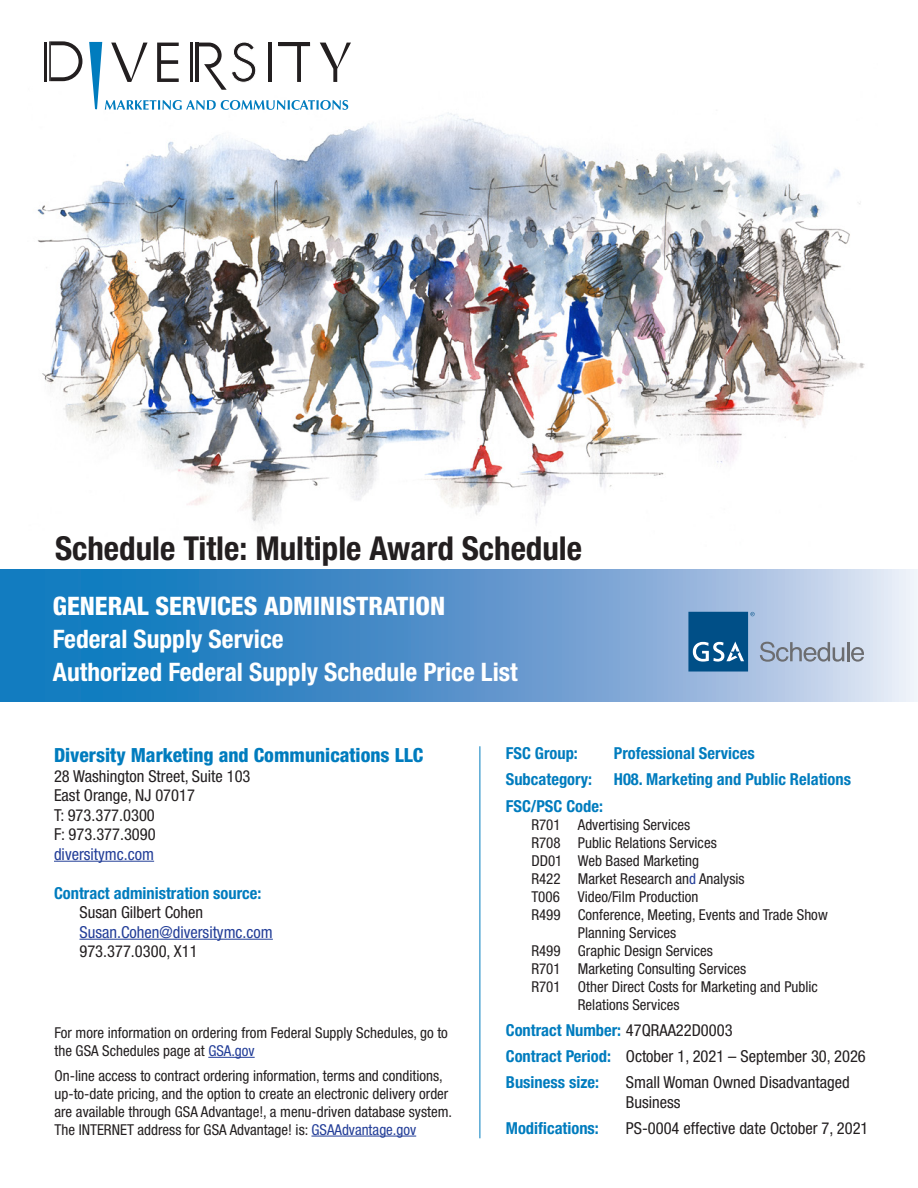
<style>
.page{position:relative;width:918px;height:1188px;background:#fff}
.page>*{position:absolute;margin:0;border:0;box-sizing:border-box;transform-origin:0 0}
.t1{font:700 condensed 33px "Helvetica Neue";color:#231f20}
.t2{font:700 condensed 25.5px "Helvetica Neue";color:#fff}
.t3{font:800 condensed 25.5px "Helvetica Neue";color:#fff}
.t4{font:800 condensed 19.5px "Helvetica Neue";color:#007cbe}
.t5{font:condensed 16.5px/19.5px "Helvetica Neue";color:#231f20}
.t6{font:700 condensed 16.5px "Helvetica Neue";color:#007cbe}
.t7{font:condensed 16.5px "Helvetica Neue";color:#233e98}
.t8{font:condensed 15px/18px "Helvetica Neue";color:#231f20}
.s1{color:#233e98}
.s2{font-weight:400;color:#231f20}
.s3{font-weight:700;color:#007cbe}
</style>
<div class="page">
<img style="left:37px;top:64px;width:828px;height:465px">
<hr style="left:44px;top:42px;width:3px;height:39px;background:#231f20">
<svg style="left:49px;top:41px;width:33px;height:40px"></svg>
<svg style="left:89px;top:42px;width:262px;height:68px"></svg>
<svg style="left:0;top:569px;width:918px;height:133px;background:#5999ce"></svg>
<hr style="left:480px;top:746px;width:1px;height:392px;background:#007cbe">
<hr style="left:208px;top:1057px;width:47px;height:1px;background:#233e98">
<hr style="left:311px;top:1136px;width:105px;height:1px;background:#233e98">
<hr style="left:54px;top:861px;width:100px;height:1px;background:#233e98">
<hr style="left:80px;top:939px;width:193px;height:1px;background:#233e98">
<svg style="left:688px;top:612px;width:176px;height:60px;background:#82a4c4"></svg>
<p class="t1" style="left:55px;top:528px;width:529px">Schedule Title: Multiple Award Schedule</p>
<p class="t3" style="left:53px;top:590px;width:394px">GENERAL SERVICES ADMINISTRATION</p>
<p class="t2" style="left:53px;top:623px;width:232px">Federal Supply Service</p>
<p class="t2" style="left:53px;top:656px;width:466px">Authorized Federal Supply Schedule Price List</p>
<p class="t4" style="left:54px;top:743px;width:371px">Diversity Marketing and Communications LLC</p>
<p class="t5" style="left:54px;top:766px;width:198px">28 Washington Street, Suite 103<br>East Orange, NJ 07017</p>
<p class="t5" style="left:54px;top:805px;width:102px">T: 973.377.0300</p>
<p class="t5" style="left:54px;top:824px;width:103px">F: 973.377.3090</p>
<p class="t7" style="left:54px;top:844px;width:102px">diversitymc.com</p>
<p class="t6" style="left:54px;top:883px;width:209px">Contract administration source:</p>
<p class="t5" style="left:79px;top:902px;width:125px">Susan Gilbert Cohen</p>
<p class="t7" style="left:80px;top:922px;width:195px">Susan.Cohen@diversitymc.com</p>
<p class="t5" style="left:79px;top:941px;width:120px">973.377.0300, X11</p>
<p class="t8" style="left:55px;top:1023px;width:395px">For more information on ordering from Federal Supply Schedules, go to the GSA Schedules page at <span class="s1">GSA.gov</span></p>
<p class="t8" style="left:55px;top:1066px;width:399px">On-line access to contract ordering information, terms and conditions, up-to-date pricing, and the option to create an electronic delivery order are available through GSA Advantage!, a menu-driven database system.<br>The INTERNET address for GSA Advantage! is: <span class="s1">GSAAdvantage.gov</span></p>
<p class="t6" style="left:506px;top:743px;width:74px">FSC Group:</p>
<p class="t6" style="left:614px;top:743px;width:143px">Professional Services</p>
<p class="t6" style="left:506px;top:769px;width:88px">Subcategory:</p>
<p class="t6" style="left:614px;top:769px;width:239px">H08. Marketing and Public Relations</p>
<p class="t6" style="left:506px;top:796px;width:99px">FSC/PSC Code:</p>
<p class="t8" style="left:531px;top:815px;width:160px">R701 Advertising Services</p>
<p class="t8" style="left:531px;top:833px;width:187px">R708 Public Relations Services</p>
<p class="t8" style="left:531px;top:851px;width:169px">DD01 Web Based Marketing</p>
<p class="t8" style="left:531px;top:869px;width:215px">R422 Market Research an<span class="s1">d</span> Analysis</p>
<p class="t8" style="left:531px;top:887px;width:169px">T006 Video/Film Production</p>
<p class="t8" style="left:578px;top:905px;width:251px;text-indent:-46px">R499 Conference, Meeting, Events and Trade Show<br>Planning Services</p>
<p class="t8" style="left:531px;top:941px;width:183px">R499 Graphic Design Services</p>
<p class="t8" style="left:531px;top:959px;width:217px">R701 Marketing Consulting Services</p>
<p class="t8" style="left:578px;top:977px;width:242px;text-indent:-46px">R701 Other Direct Costs for Marketing and Public<br>Relations Services</p>
<p class="t6" style="left:506px;top:1020px;width:228px">Contract Number: <span class="s2">47QRAA22D0003</span></p>
<p class="t5" style="left:506px;top:1046px;width:362px"><span class="s3">Contract Period:</span> October 1, 2021 – September 30, 2026</p>
<p class="t6" style="left:506px;top:1072px;width:95px">Business size:</p>
<p class="t5" style="left:626px;top:1073px;width:226px">Small Woman Owned Disadvantaged<br>Business</p>
<p class="t6" style="left:506px;top:1118px;width:95px">Modifications:</p>
<p class="t5" style="left:626px;top:1118px;width:244px">PS-0004 effective date October 7, 2021</p>
</div>
